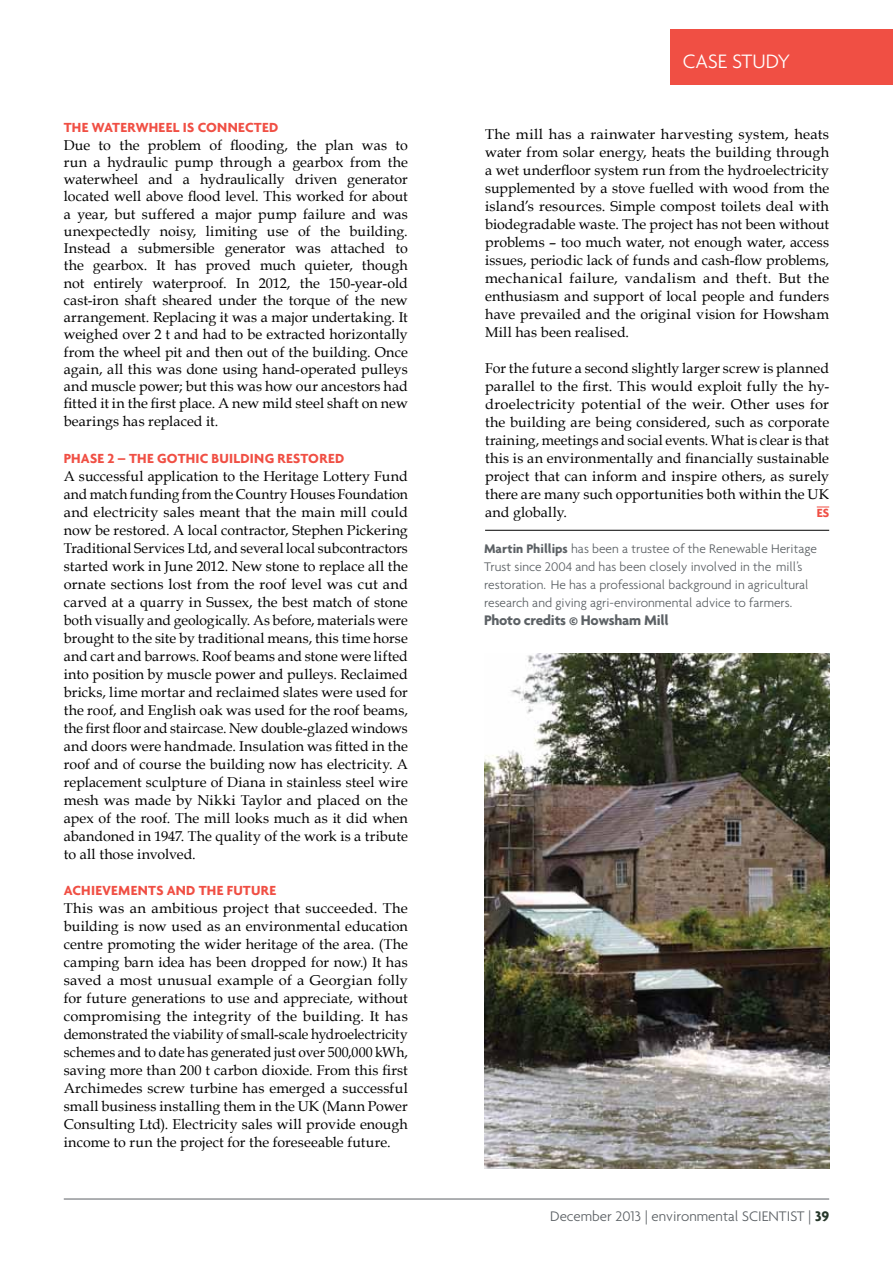
<style>
.page{position:relative;width:893px;height:1263px;background:#fff}
.page>*{position:absolute;margin:0;border:0;box-sizing:border-box;transform-origin:0 0}
.t1{font:300 21px "Agenda";color:#fff}
.t2{font:300 15px "Agenda";color:#5c6165}
.t3{font:700 15px "Agenda";letter-spacing:-.015em;color:#5c6165}
.t4{font:14.25px/18px "Book Antiqua";letter-spacing:.01em;color:#000;text-align:justify}
.t5{font:700 14.25px "Agenda";letter-spacing:.01em;color:#f04f44}
.t6{font:300 13.5px/18px "Agenda";color:#5c6165}
.t7{font:700 12.75px "Agenda";color:#f04f44}
.s1{font-weight:700}
.s2{font-weight:700;color:#27382b}
</style>
<div class="page">
<div style="left:670px;top:29px;width:223px;height:56px;background:#f04f44"></div>
<hr style="left:64px;top:1199px;width:765px;height:1px;background:#5c6165">
<svg style="left:817px;top:507px;width:12px;height:1px"></svg>
<hr style="left:485px;top:530px;width:344px;height:1px;background:#000">
<img style="left:484px;top:653px;width:345px;height:516px">
<p class="t5" style="left:64px;top:119px;width:38px">THE WATERWHEE</p>
<p class="t5" style="left:173px;top:119px;width:35px">L IS CONNECTED</p>
<p class="t4" style="left:64px;top:136px;width:346px;line-height:17.2px">Due to the problem of flooding, the plan was to run a hydraulic pump through a gearbox from the waterwheel and a hydraulically driven generator located well above flood level. This worked for about a year, but suffered a major pump failure and was unexpectedly noisy, limiting use of the building.<br>Instead a submersible generator was attached to the gearbox. It has proved much quieter, though not entirely waterproof. In 2012, the 150-year-old cast-iron shaft sheared under the torque of the new arrangement. Replacing it was a major undertaking. It weighed over 2 t and had to be extracted horizontally from the wheel pit and then out of the building. Once again, all this was done using hand-operated pulleys and muscle power; but this was how our ancestors had fitted it in the first place. A new mild steel shaft on new bearings has replaced it.</p>
<p class="t5" style="left:64px;top:450px;width:17px">PHASE</p>
<p class="t5" style="left:107px;top:450px;width:31px">2 – THE</p>
<p class="t5" style="left:157px;top:450px;width:10px">GOTHIC</p>
<p class="t5" style="left:211px;top:450px;width:76px">BUILDING RESTORED</p>
<p class="t4" style="left:64px;top:467px;width:346px">A successful application to the Heritage Lottery Fund and match funding from the Country Houses Foundation and electricity sales meant that the main mill could now be restored. A local contractor, Stephen Pickering Traditional Services Ltd, and several local subcontractors started work in June 2012. New stone to replace all the ornate sections lost from the roof level was cut and carved at a quarry in Sussex, the best match of stone both visually and geologically. As before, materials were brought to the site by traditional means, this time horse and cart and barrows. Roof beams and stone were lifted into position by muscle power and pulleys. Reclaimed bricks, lime mortar and reclaimed slates were used for the roof, and English oak was used for the roof beams, the first floor and staircase. New double-glazed windows and doors were handmade. Insulation was fitted in the roof and of course the building now has electricity. A replacement sculpture of Diana in stainless steel wire mesh was made by Nikki Taylor and placed on the apex of the roof. The mill looks much as it did when abandoned in 1947. The quality of the work is a tribute to all those involved.</p>
<p class="t5" style="left:64px;top:882px;width:18px">ACHIEVEMENTS</p>
<p class="t5" style="left:167px;top:882px;width:11px">AND</p>
<p class="t5" style="left:199px;top:882px;width:10px">THE</p>
<p class="t5" style="left:227px;top:882px;width:10px">FUTURE</p>
<p class="t4" style="left:64px;top:899px;width:346px">This was an ambitious project that succeeded. The building is now used as an environmental education centre promoting the wider heritage of the area. (The camping barn idea has been dropped for now.) It has saved a most unusual example of a Georgian folly for future generations to use and appreciate, without compromising the integrity of the building. It has demonstrated the viability of small-scale hydroelectricity schemes and to date has generated just over 500,000 kWh, saving more than 200 t carbon dioxide. From this first Archimedes screw turbine has emerged a successful small business installing them in the UK (Mann Power Consulting Ltd). Electricity sales will provide enough income to run the project for the foreseeable future.</p>
<h1 class="t1" style="left:683px;top:49px;width:109px">CASE STUDY</h1>
<p class="t4" style="left:485px;top:125px;width:346px">The mill has a rainwater harvesting system, heats water from solar energy, heats the building through a wet underfloor system run from the hydroelectricity supplemented by a stove fuelled with wood from the island’s resources. Simple compost toilets deal with biodegradable waste. The project has not been without problems – too much water, not enough water, access issues, periodic lack of funds and cash-flow problems, mechanical failure, vandalism and theft. But the enthusiasm and support of local people and funders have prevailed and the original vision for Howsham Mill has been realised.</p>
<p class="t4" style="left:485px;top:359px;width:346px">For the future a second slightly larger screw is planned parallel to the first. This would exploit fully the hy&shy;droelectricity potential of the weir. Other uses for the building are being considered, such as corporate training, meetings and social events. What is clear is that this is an environmentally and financially sustainable project that can inform and inspire others, as surely there are many such opportunities both within the UK and globally.</p>
<p class="t7" style="left:817px;top:505px;width:14px">ES</p>
<p class="t6" style="left:484px;top:539px;width:334px"><span class="s1">MARTIN PHILLIPS</span> has been a trustee of the Renewable Heritage Trust since 2004 and has been closely involved in the mill’s restoration. He has a professional background in agricultural research and giving agri-environmental advice to farmers.</p>
<p class="t3" style="left:484px;top:611px;width:186px">PHOTO CREDITS © HOWSHAM MILL</p>
<p class="t2" style="left:550px;top:1207px;width:280px">December 2013 | environmental SCIENTIST | <span class="s2">39</span></p>
</div>
